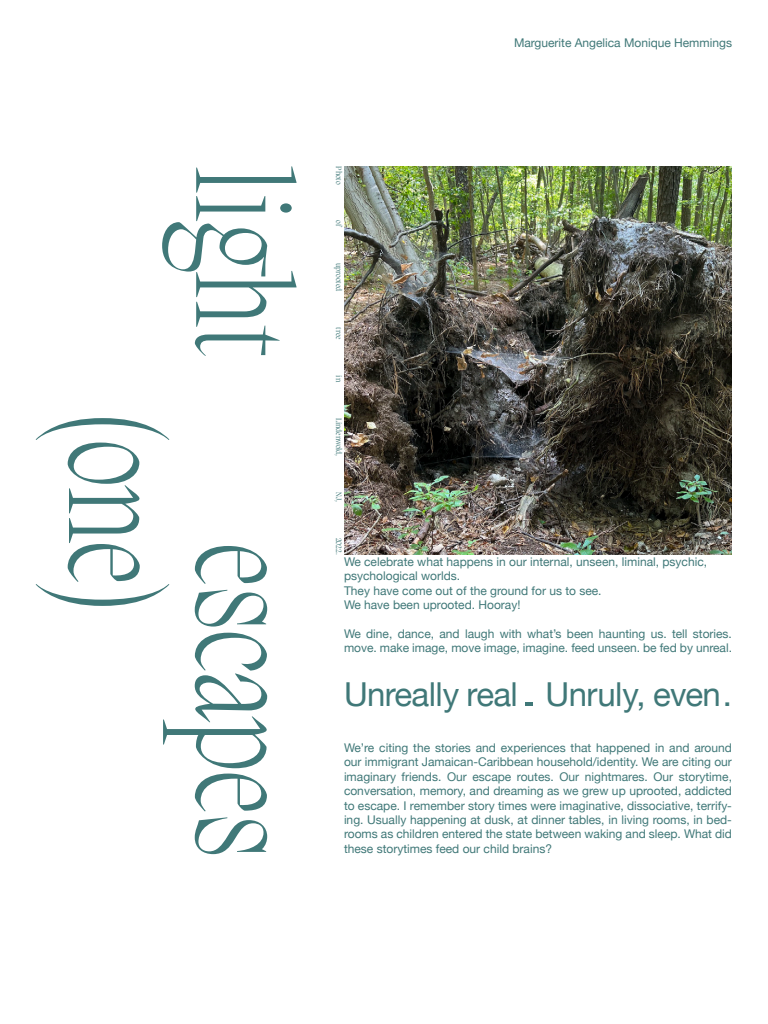
<style>
.page{position:relative;width:768px;height:1024px;background:#fff}
.page>*{position:absolute;margin:0;border:0;box-sizing:border-box;transform-origin:0 0}
.t1{font:200 132.5px/127.2px "Migra";color:#407878;scale:.8 1}
.t2{font:33px "Helvetica Neue";letter-spacing:-.02em;color:#407878}
.t3{font:12px/14.4px "Helvetica Neue";color:#407878}
.t4{font:8px "Migra";letter-spacing:-.005em;color:#407878}
</style>
<div class="page">
<img style="left:344px;top:166px;width:388px;height:388px">
<p class="t3" style="left:514px;top:37px;width:220px">Marguerite Angelica Monique Hemmings</p>
<p class="t1" style="left:308px;top:166px;width:239px;rotate:90deg">light</p>
<p class="t1" style="left:308px;top:412px;width:559px;text-indent:132px;rotate:90deg">escapes (one)</p>
<p class="t4" style="left:344px;top:166px;width:19px;rotate:90deg">Photo</p>
<p class="t4" style="left:344px;top:220px;width:8px;rotate:90deg">of</p>
<p class="t4" style="left:344px;top:263px;width:30px;rotate:90deg">uprooted</p>
<p class="t4" style="left:344px;top:327px;width:14px;rotate:90deg">tree</p>
<p class="t4" style="left:344px;top:375px;width:8px;rotate:90deg">in</p>
<p class="t4" style="left:344px;top:418px;width:39px;rotate:90deg">Lindenwold,</p>
<p class="t4" style="left:344px;top:492px;width:11px;rotate:90deg">NJ,</p>
<p class="t4" style="left:344px;top:538px;width:18px;rotate:90deg">2022.</p>
<p class="t3" style="left:344px;top:555px;width:365px">We celebrate what happens in our internal, unseen, liminal, psychic,</p>
<p class="t3" style="left:344px;top:569px;width:118px">psychological worlds.</p>
<p class="t3" style="left:344px;top:584px;width:259px">They have come out of the ground for us to see.</p>
<p class="t3" style="left:344px;top:598px;width:178px">We have been uprooted. Hooray!</p>
<p class="t3" style="left:344px;top:627px;width:390px">We dine, dance, and laugh with what’s been haunting us. tell stories. move. make image, move image, imagine. feed unseen. be fed by unreal.</p>
<p class="t2" style="left:344px;top:671px;width:389px">Unreally real. Unruly, even.</p>
<p class="t3" style="left:344px;top:741px;width:390px;text-align:justify">We’re citing the stories and experiences that happened in and around our immigrant Jamaican-Caribbean household/identity. We are citing our imaginary friends. Our escape routes. Our nightmares. Our storytime, conversation, memory, and dreaming as we grew up uprooted, addicted to escape. I remember story times were imaginative, dissociative, terrify&shy;ing. Usually happening at dusk, at dinner tables, in living rooms, in bed&shy;rooms as children entered the state between waking and sleep. What did these storytimes feed our child brains?</p>
</div>
